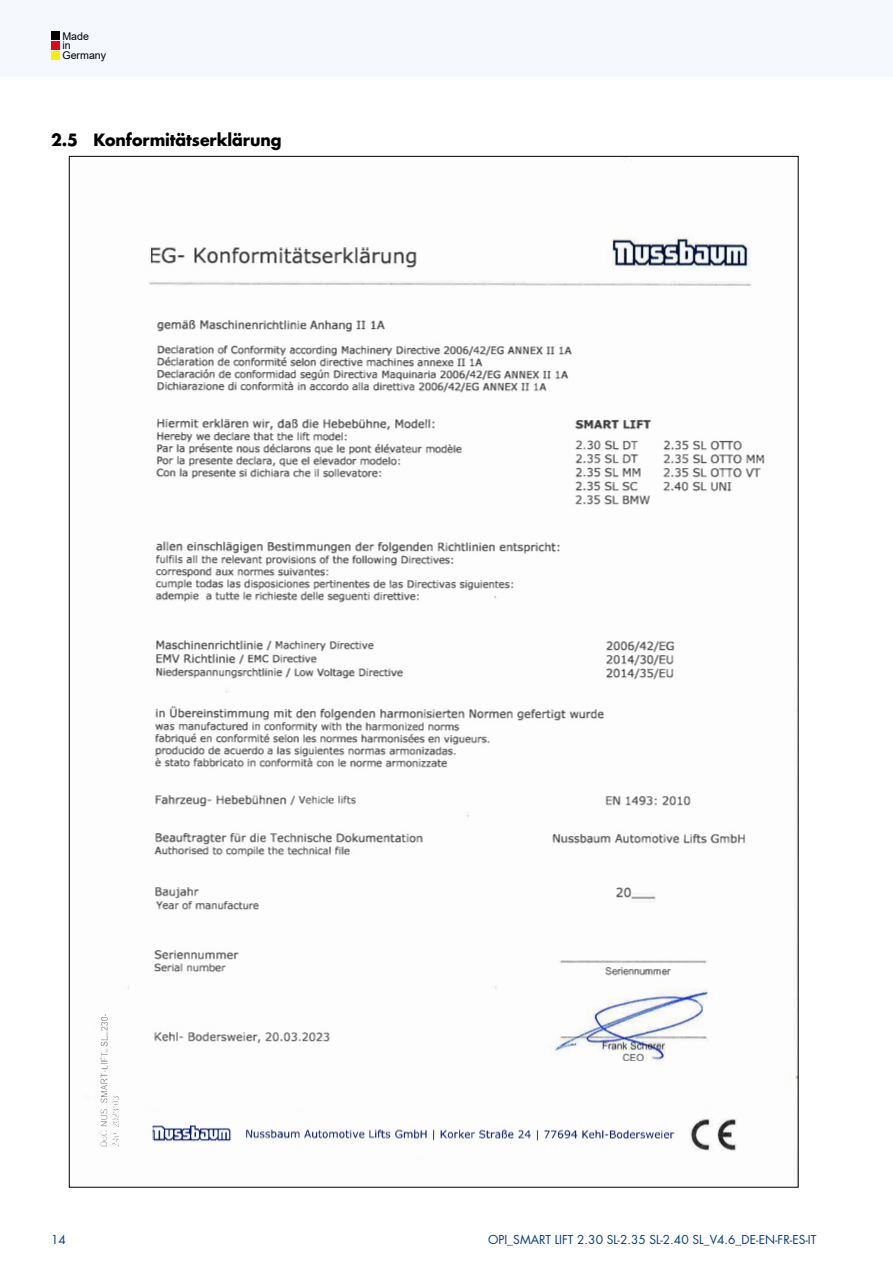
<style>
.page{position:relative;width:893px;height:1263px;background:#fff}
.page>*{position:absolute;margin:0;border:0;box-sizing:border-box;transform-origin:0 0}
.t1{font:700 16.5px "Futura LT Pro";letter-spacing:-.005em;color:#000;scale:.96 1}
.t2{font:12px "Futura LT Pro";color:#033f85}
.t3{font:10.65px/9.6px "Arial";color:#000}
</style>
<div class="page">
<div style="left:0;top:0;width:893px;height:77px;background:#f5f8fc"></div>
<div style="left:51px;top:32px;width:8px;height:8px;background:#000"></div>
<div style="left:51px;top:41px;width:8px;height:9px;background:#e30613"></div>
<div style="left:51px;top:51px;width:8px;height:8px;background:#ffed00"></div>
<img style="left:151px;top:247px;width:614px;height:815px">
<img style="left:100px;top:1014px;width:19px;height:133px">
<img style="left:153px;top:1125px;width:522px;height:17px">
<p class="t3" style="left:62px;top:31px;width:45px">Made<br>in<br>Germany</p>
<h1 class="t1" style="left:51px;top:127px;width:242px">2.5 Konformitätserklärung</h1>
<p class="t2" style="left:51px;top:1231px;width:16px">14</p>
<p class="t2" style="left:488px;top:1231px;width:330px">OPI_SMART LIFT 2.30 SL-2.35 SL-2.40 SL_V4.6_DE-EN-FR-ES-IT</p>
</div>
